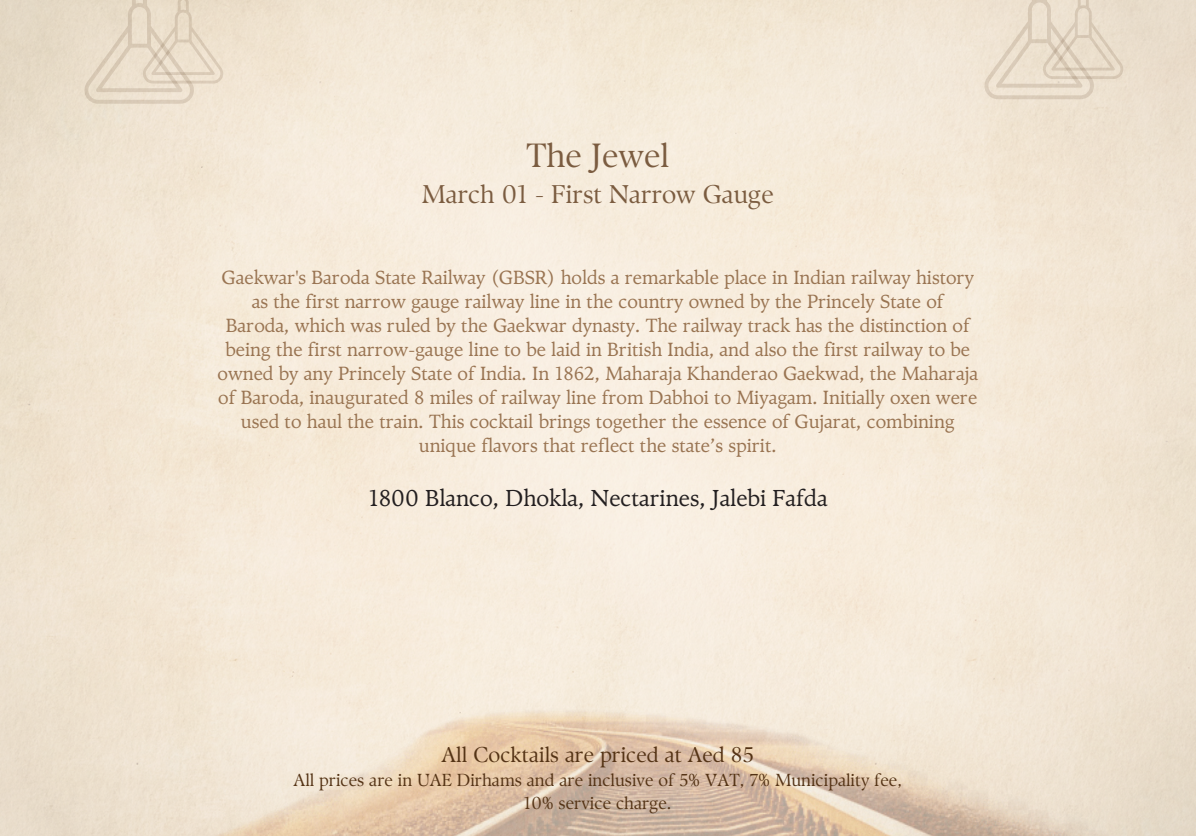
<style>
.page{position:relative;width:1196px;height:836px;background:#fff}
.page>*{position:absolute;margin:0;border:0;box-sizing:border-box;transform-origin:0 0}
.t1{font:33.6px "TY Serif D";color:#7b5c40}
.t2{font:25.6px "TY Serif D";color:#7b5c40}
.t3{font:23px "TY Serif";color:#231f20}
.t4{font:21.4px "TY Serif D";color:#543315}
.t5{font:19px/24px "TY Serif";color:#997452;text-align:center}
.t6{font:17.4px/23.2px "TY Serif D";color:#543315;text-align:center}
</style>
<div class="page">
<svg style="left:84px;top:0;width:139px;height:104px;background:#e7dac6"></svg>
<svg style="left:984px;top:0;width:139px;height:99px;background:#e7dbc9"></svg>
<p class="t1" style="left:526px;top:135px;width:144px">The Jewel</p>
<p class="t2" style="left:422px;top:178px;width:354px">March 01 - First Narrow Gauge</p>
<p class="t5" style="left:217px;top:265px;width:762px">Gaekwar's Baroda State Railway (GBSR) holds a remarkable place in Indian railway history as the first narrow gauge railway line in the country owned by the Princely State of<br>Baroda, which was ruled by the Gaekwar dynasty. The railway track has the distinction of being the first narrow-gauge line to be laid in British India, and also the first railway to be owned by any Princely State of India. In 1862, Maharaja Khanderao Gaekwad, the Maharaja of Baroda, inaugurated 8 miles of railway line from Dabhoi to Miyagam. Initially oxen were used to haul the train. This cocktail brings together the essence of Gujarat, combining unique flavors that reflect the state’s spirit.</p>
<p class="t3" style="left:368px;top:484px;width:461px">1800 Blanco, Dhokla, Nectarines, Jalebi Fafda</p>
<p class="t4" style="left:441px;top:742px;width:314px">All Cocktails are priced at Aed 85</p>
<p class="t6" style="left:293px;top:767px;width:610px">All prices are in UAE Dirhams and are inclusive of 5% VAT, 7% Municipality fee,<br>10% service charge.</p>
</div>
